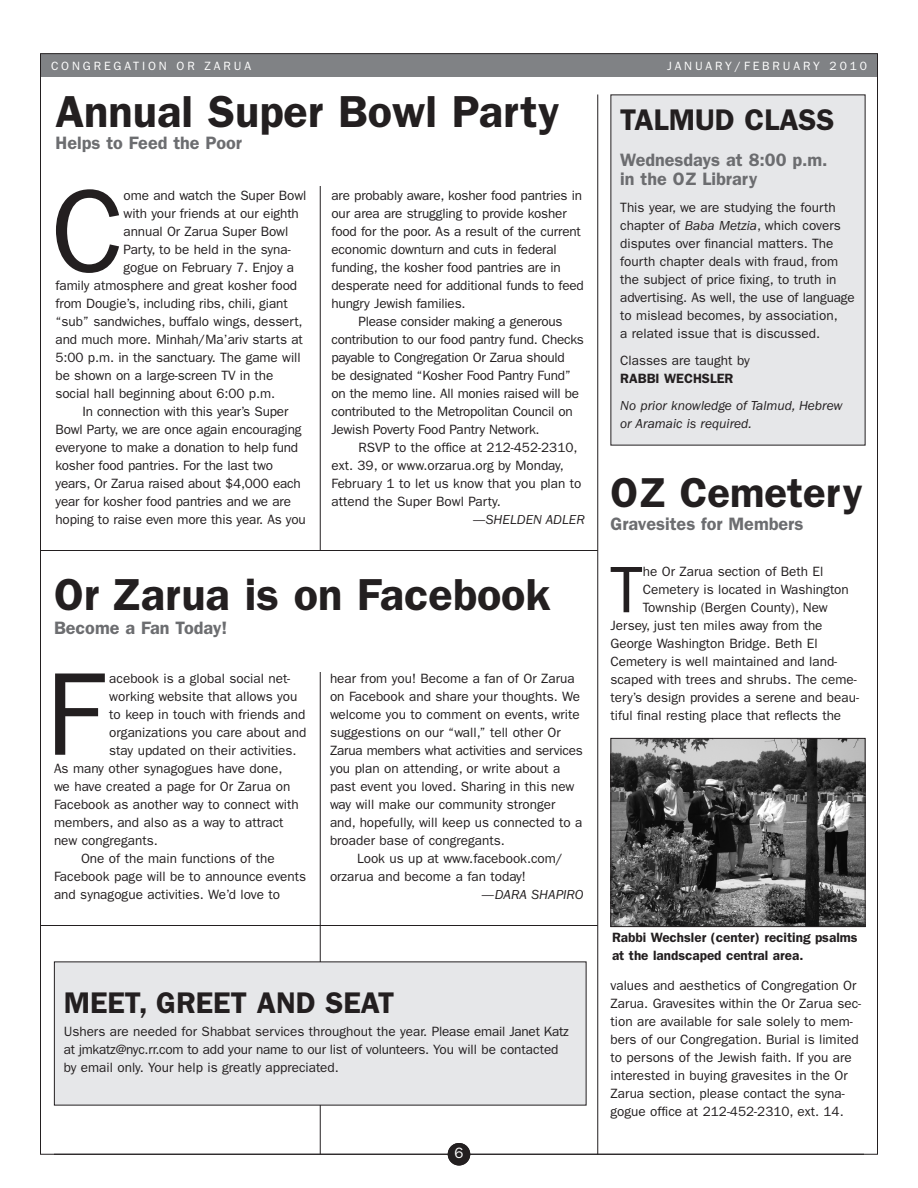
<style>
.page{position:relative;width:918px;height:1188px;background:#fff}
.page>*{position:absolute;margin:0;border:0;box-sizing:border-box;transform-origin:0 0}
.t1{font:118.5px "Franklin Gothic";color:#231f20}
.t2{font:66px "Franklin Gothic";color:#231f20}
.t3{font:600 45px "Franklin Gothic";color:#231f20}
.t4{font:600 42px "Franklin Gothic";color:#231f20}
.t5{font:600 30px "Franklin Gothic";color:#231f20}
.t6{font:600 18px/19.5px "Franklin Gothic";color:#6c6d70}
.t7{font:15px "Franklin Gothic";color:#fff}
.t8{font:13.5px/18px "Franklin Gothic";color:#231f20}
.t9{font:13.5px "Franklin Gothic";letter-spacing:-.02em;color:#231f20}
.t10{font:italic 13.5px/18px "Franklin Gothic";color:#231f20}
.t11{font:600 13.5px/18px "Franklin Gothic";color:#231f20}
.t12{font:12px "Franklin Gothic";letter-spacing:.24em;color:#fff}
.s1{font-style:italic}
</style>
<div class="page">
<div style="left:40px;top:54px;width:838px;height:22px;background:#808285"></div>
<hr style="left:40px;top:1154px;width:838px;height:1px;background:#231f20">
<div style="left:448px;top:1143px;width:22px;height:23px;background:#231f20;border-radius:50%"></div>
<hr style="left:40px;top:54px;width:1px;height:1100px;background:#231f20">
<hr style="left:877px;top:54px;width:1px;height:1100px;background:#231f20">
<hr style="left:40px;top:53px;width:838px;height:1px;background:#231f20">
<hr style="left:597px;top:94px;width:1px;height:1060px;background:#231f20">
<hr style="left:320px;top:186px;width:1px;height:364px;background:#231f20">
<div style="left:611px;top:95px;width:254px;height:350px;background:#e6e7e9"></div>
<img style="left:612px;top:740px;width:252px;height:185px">
<div style="left:610px;top:738px;width:256px;height:189px;border:1px solid #231f20"></div>
<hr style="left:40px;top:550px;width:558px;height:1px;background:#231f20">
<hr style="left:320px;top:672px;width:1px;height:482px;background:#231f20">
<div style="left:55px;top:962px;width:531px;height:143px;background:#e6e7e9"></div>
<hr style="left:40px;top:925px;width:558px;height:1px;background:#231f20">
<p class="t12" style="left:51px;top:61px;width:202px">CONGREGATION OR ZARUA</p>
<p class="t12" style="left:667px;top:61px;width:202px">JANUARY/FEBRUARY 2010</p>
<h3 class="t3" style="left:56px;top:96px;width:505px">Annual Super Bowl Party</h3>
<h3 class="t6" style="left:56px;top:135px;width:188px">Helps to Feed the Poor</h3>
<h1 class="t1" style="left:51px;top:190px;width:75px">C</h1>
<p class="t8" style="left:124px;top:187px;width:184px">ome and watch the Super Bowl</p>
<p class="t8" style="left:331px;top:187px;width:252px">are probably aware, kosher food pantries in</p>
<p class="t8" style="left:331px;top:205px;width:237px">our area are struggling to provide kosher</p>
<p class="t8" style="left:331px;top:223px;width:251px">food for the poor. As a result of the current</p>
<p class="t8" style="left:331px;top:241px;width:227px">economic downturn and cuts in federal</p>
<p class="t8" style="left:331px;top:259px;width:231px">funding, the kosher food pantries are in</p>
<p class="t8" style="left:331px;top:277px;width:254px">desperate need for additional funds to feed</p>
<p class="t8" style="left:331px;top:295px;width:136px">hungry Jewish families.</p>
<p class="t9" style="left:358px;top:316px;width:206px">Please consider making a generous</p>
<p class="t9" style="left:331px;top:334px;width:254px">contribution to our food pantry fund. Checks</p>
<p class="t9" style="left:331px;top:352px;width:235px">payable to Congregation Or Zarua should</p>
<p class="t9" style="left:331px;top:370px;width:241px">be designated “Kosher Food Pantry Fund”</p>
<p class="t9" style="left:331px;top:388px;width:249px">on the memo line. All monies raised will be</p>
<p class="t9" style="left:331px;top:406px;width:243px">contributed to the Metropolitan Council on</p>
<p class="t9" style="left:331px;top:424px;width:210px">Jewish Poverty Food Pantry Network.</p>
<p class="t8" style="left:358px;top:439px;width:221px">RSVP to the office at 212-452-2310,</p>
<p class="t8" style="left:331px;top:457px;width:234px">ext. 39, or www.orzarua.org by Monday,</p>
<p class="t8" style="left:331px;top:475px;width:252px">February 1 to let us know that you plan to</p>
<p class="t8" style="left:331px;top:493px;width:171px">attend the Super Bowl Party.</p>
<p class="t10" style="left:472px;top:511px;width:114px">—SHELDEN ADLER</p>
<p class="t8" style="left:124px;top:205px;width:177px">with your friends at our eighth</p>
<p class="t8" style="left:124px;top:223px;width:166px">annual Or Zarua Super Bowl</p>
<p class="t8" style="left:124px;top:241px;width:169px">Party, to be held in the syna-</p>
<p class="t8" style="left:124px;top:259px;width:172px">gogue on February 7. Enjoy a</p>
<p class="t8" style="left:55px;top:277px;width:243px">family atmosphere and great kosher food</p>
<p class="t8" style="left:55px;top:295px;width:234px">from Dougie’s, including ribs, chili, giant</p>
<p class="t8" style="left:55px;top:313px;width:249px">“sub” sandwiches, buffalo wings, dessert,</p>
<p class="t8" style="left:55px;top:331px;width:249px">and much more. Minhah/Ma’ariv starts at</p>
<p class="t8" style="left:55px;top:349px;width:247px">5:00 p.m. in the sanctuary. The game will</p>
<p class="t8" style="left:55px;top:367px;width:219px">be shown on a large-screen TV in the</p>
<p class="t8" style="left:55px;top:385px;width:221px">social hall beginning about 6:00 p.m.</p>
<p class="t8" style="left:82px;top:403px;width:207px">In connection with this year’s Super</p>
<p class="t8" style="left:55px;top:421px;width:248px">Bowl Party, we are once again encouraging</p>
<p class="t8" style="left:55px;top:439px;width:244px">everyone to make a donation to help fund</p>
<p class="t8" style="left:55px;top:457px;width:219px">kosher food pantries. For the last two</p>
<p class="t8" style="left:55px;top:475px;width:247px">years, Or Zarua raised about $4,000 each</p>
<p class="t8" style="left:55px;top:493px;width:237px">year for kosher food pantries and we are</p>
<p class="t8" style="left:55px;top:511px;width:252px">hoping to raise even more this year. As you</p>
<h3 class="t3" style="left:54px;top:579px;width:498px">Or Zarua is on Facebook</h3>
<h3 class="t6" style="left:54px;top:619px;width:175px">Become a Fan Today!</h3>
<h1 class="t1" style="left:45px;top:673px;width:58px">F</h1>
<p class="t8" style="left:109px;top:670px;width:182px">acebook is a global social net-</p>
<p class="t8" style="left:109px;top:688px;width:190px">working website that allows you</p>
<p class="t8" style="left:109px;top:706px;width:198px">to keep in touch with friends and</p>
<p class="t8" style="left:109px;top:724px;width:199px">organizations you care about and</p>
<p class="t8" style="left:109px;top:742px;width:189px">stay updated on their activities.</p>
<p class="t8" style="left:54px;top:760px;width:230px">As many other synagogues have done,</p>
<p class="t8" style="left:54px;top:778px;width:238px">we have created a page for Or Zarua on</p>
<p class="t8" style="left:54px;top:796px;width:246px">Facebook as another way to connect with</p>
<p class="t8" style="left:54px;top:814px;width:231px">members, and also as a way to attract</p>
<p class="t8" style="left:54px;top:832px;width:105px">new congregants.</p>
<p class="t8" style="left:81px;top:850px;width:195px">One of the main functions of the</p>
<p class="t8" style="left:54px;top:868px;width:254px">Facebook page will be to announce events</p>
<p class="t8" style="left:54px;top:886px;width:228px">and synagogue activities. We’d love to</p>
<p class="t8" style="left:330px;top:670px;width:254px">hear from you! Become a fan of Or Zarua on Facebook and share your thoughts. We welcome you to comment on events, write suggestions on our “wall,” tell other Or Zarua members what activities and services you plan on attending, or write about a past event you loved. Sharing in this new way will make our community stronger and, hopefully, will keep us connected to a broader base of congregants.</p>
<p class="t8" style="left:330px;top:850px;width:234px;text-indent:27px">Look us up at www.facebook.com/ orzarua and become a fan today!</p>
<p class="t10" style="left:481px;top:886px;width:104px">—DARA SHAPIRO</p>
<h3 class="t5" style="left:64px;top:993px;width:332px">MEET, GREET AND SEAT</h3>
<p class="t8" style="left:64px;top:1023px;width:507px">Ushers are needed for Shabbat services throughout the year. Please email Janet Katz at jmkatz@nyc.rr.com to add your name to our list of volunteers. You will be contacted by email only. Your help is greatly appreciated.</p>
<p class="t7" style="left:455px;top:1148px;width:10px">6</p>
<h3 class="t5" style="left:620px;top:109px;width:216px">TALMUD CLASS</h3>
<h3 class="t6" style="left:620px;top:151px;width:209px">Wednesdays at 8:00 p.m. in the OZ Library</h3>
<p class="t8" style="left:620px;top:200px;width:236px">This year, we are studying the fourth chapter of <span class="s1">Baba Metzia</span>, which covers disputes over financial matters. The fourth chapter deals with fraud, from the subject of price fixing, to truth in advertising. As well, the use of language to mislead becomes, by association,<br>a related issue that is discussed.</p>
<p class="t8" style="left:620px;top:353px;width:131px">Classes are taught by</p>
<p class="t11" style="left:620px;top:371px;width:115px">RABBI WECHSLER</p>
<p class="t10" style="left:620px;top:398px;width:224px">No prior knowledge of Talmud, Hebrew or Aramaic is required.</p>
<h3 class="t4" style="left:610px;top:478px;width:253px">OZ Cemetery</h3>
<h3 class="t6" style="left:610px;top:515px;width:195px">Gravesites for Members</h3>
<h2 class="t2" style="left:610px;top:567px;width:34px">T</h2>
<p class="t8" style="left:643px;top:564px;width:182px">he Or Zarua section of Beth El</p>
<p class="t8" style="left:643px;top:582px;width:208px">Cemetery is located in Washington</p>
<p class="t8" style="left:643px;top:600px;width:187px">Township (Bergen County), New</p>
<p class="t8" style="left:610px;top:618px;width:214px">Jersey, just ten miles away from the</p>
<p class="t8" style="left:610px;top:636px;width:209px">George Washington Bridge. Beth El</p>
<p class="t8" style="left:610px;top:654px;width:228px">Cemetery is well maintained and land-</p>
<p class="t8" style="left:610px;top:672px;width:248px">scaped with trees and shrubs. The ceme-</p>
<p class="t8" style="left:610px;top:690px;width:250px">tery’s design provides a serene and beau-</p>
<p class="t8" style="left:610px;top:708px;width:232px">tiful final resting place that reflects the</p>
<p class="t11" style="left:612px;top:930px;width:247px">Rabbi Wechsler (center) reciting psalms at the landscaped central area.</p>
<p class="t8" style="left:610px;top:978px;width:252px">values and aesthetics of Congregation Or Zarua. Gravesites within the Or Zarua sec&shy;tion are available for sale solely to mem&shy;bers of our Congregation. Burial is limited to persons of the Jewish faith. If you are interested in buying gravesites in the Or Zarua section, please contact the syna&shy;gogue office at 212-452-2310, ext. 14.</p>
</div>
